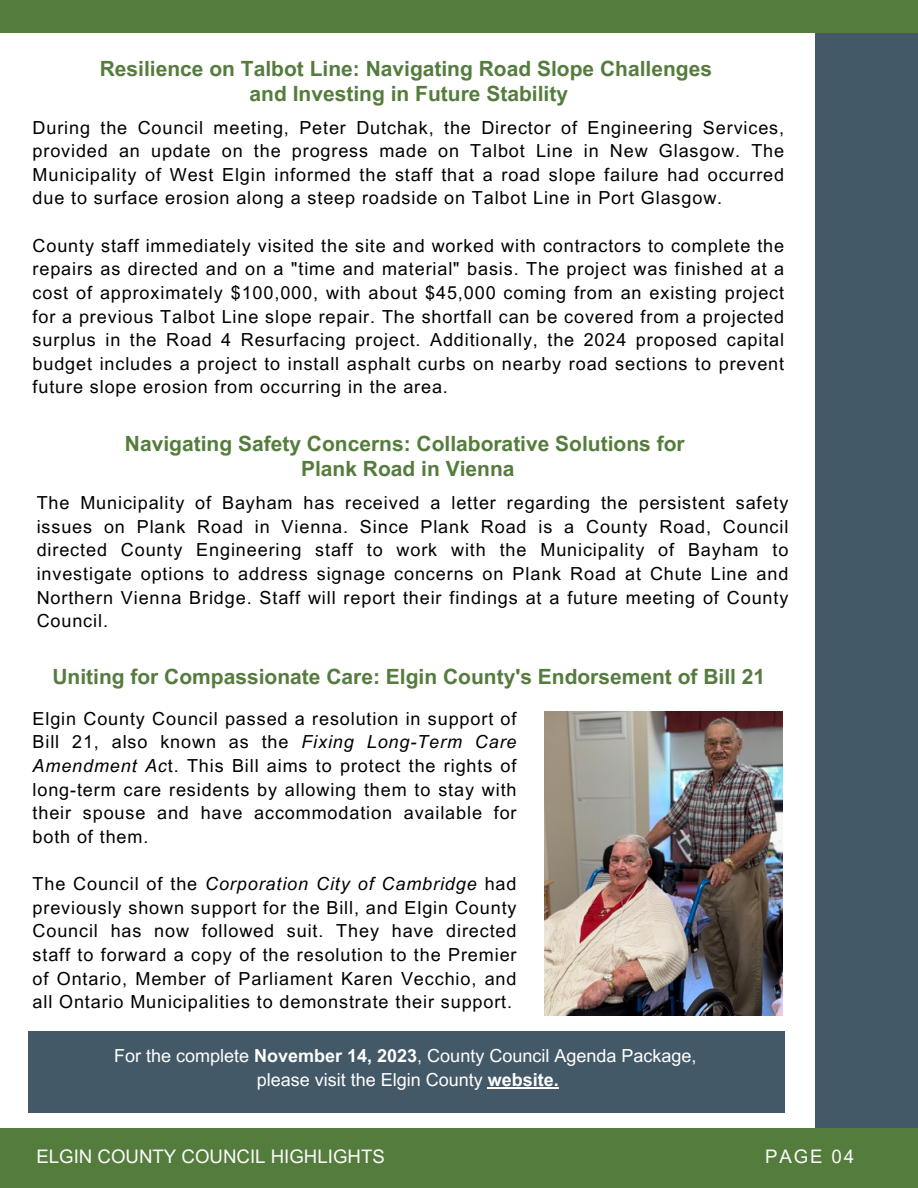
<style>
.page{position:relative;width:918px;height:1188px;background:#fff}
.page>*{position:absolute;margin:0;border:0;box-sizing:border-box;transform-origin:0 0}
.t1{font:700 21px "Arial MT Pro";color:#547c3c}
.t2{font:18.75px "Arial MT Pro";color:#fafafa}
.t3{font:18.6px "Arial MT Pro";letter-spacing:.1em;color:#fafafa}
.t4{font:18px/23.7px "Arial MT Pro";letter-spacing:.05em;color:#000;text-align:justify}
.t5{font:18px "Arial MT Pro";color:#fff}
.s1{font-style:italic}
.s2{font-weight:700}
</style>
<div class="page">
<div style="left:815px;top:0;width:103px;height:1149px;background:#435967"></div>
<div style="left:0;top:1128px;width:918px;height:60px;background:#547c3c"></div>
<div style="left:0;top:0;width:918px;height:33px;background:#547c3c"></div>
<div style="left:28px;top:1031px;width:757px;height:82px;background:#435967"></div>
<hr style="left:488px;top:1088px;width:66px;height:1px;background:#fff">
<img style="left:544px;top:712px;width:239px;height:303px">
<p class="t1" style="left:100px;top:61px;width:614px">Resilience on Talbot Line: Navigating Road Slope Challenges</p>
<p class="t1" style="left:250px;top:85px;width:320px">and Investing in Future Stability</p>
<p class="t4" style="left:33px;top:118px;width:753px">During the Council meeting, Peter Dutchak, the Director of Engineering Services, provided an update on the progress made on Talbot Line in New Glasgow. The Municipality of West Elgin informed the staff that a road slope failure had occurred due to surface erosion along a steep roadside on Talbot Line in Port Glasgow.</p>
<p class="t4" style="left:33px;top:236px;width:753px">County staff immediately visited the site and worked with contractors to complete the repairs as directed and on a "time and material" basis. The project was finished at a cost of approximately $100,000, with about $45,000 coming from an existing project for a previous Talbot Line slope repair. The shortfall can be covered from a projected surplus in the Road 4 Resurfacing project. Additionally, the 2024 proposed capital budget includes a project to install asphalt curbs on nearby road sections to prevent future slope erosion from occurring in the area.</p>
<p class="t1" style="left:125px;top:436px;width:561px">Navigating Safety Concerns: Collaborative Solutions for</p>
<p class="t1" style="left:301px;top:460px;width:215px">Plank Road in Vienna</p>
<p class="t4" style="left:37px;top:493px;width:753px">The Municipality of Bayham has received a letter regarding the persistent safety issues on Plank Road in Vienna. Since Plank Road is a County Road, Council directed County Engineering staff to work with the Municipality of Bayham to investigate options to address signage concerns on Plank Road at Chute Line and Northern Vienna Bridge. Staff will report their findings at a future meeting of County Council.</p>
<p class="t1" style="left:52px;top:669px;width:714px">Uniting for Compassionate Care: Elgin County's Endorsement of Bill 21</p>
<p class="t4" style="left:33px;top:709px;width:486px">Elgin County Council passed a resolution in support of Bill 21, also known as the <span class="s1">Fixing Long-Term Care Amendment Ac</span>t. This Bill aims to protect the rights of long-term care residents by allowing them to stay with their spouse and have accommodation available for both of them.</p>
<p class="t4" style="left:33px;top:874px;width:486px">The Council of the <span class="s1">Corporation City of Cambridge</span> had previously shown support for the Bill, and Elgin County Council has now followed suit. They have directed staff to forward a copy of the resolution to the Premier of Ontario, Member of Parliament Karen Vecchio, and all Ontario Municipalities to demonstrate their support.</p>
<p class="t5" style="left:114px;top:1049px;width:584px">For the complete <span class="s2">November 14, 2023</span>, County Council Agenda Package,</p>
<p class="t5" style="left:257px;top:1073px;width:304px">please visit the Elgin County <span class="s2">website.</span></p>
<p class="t2" style="left:36px;top:1149px;width:350px">ELGIN COUNTY COUNCIL HIGHLIGHTS</p>
<p class="t3" style="left:765px;top:1150px;width:90px">PAGE 04</p>
</div>
